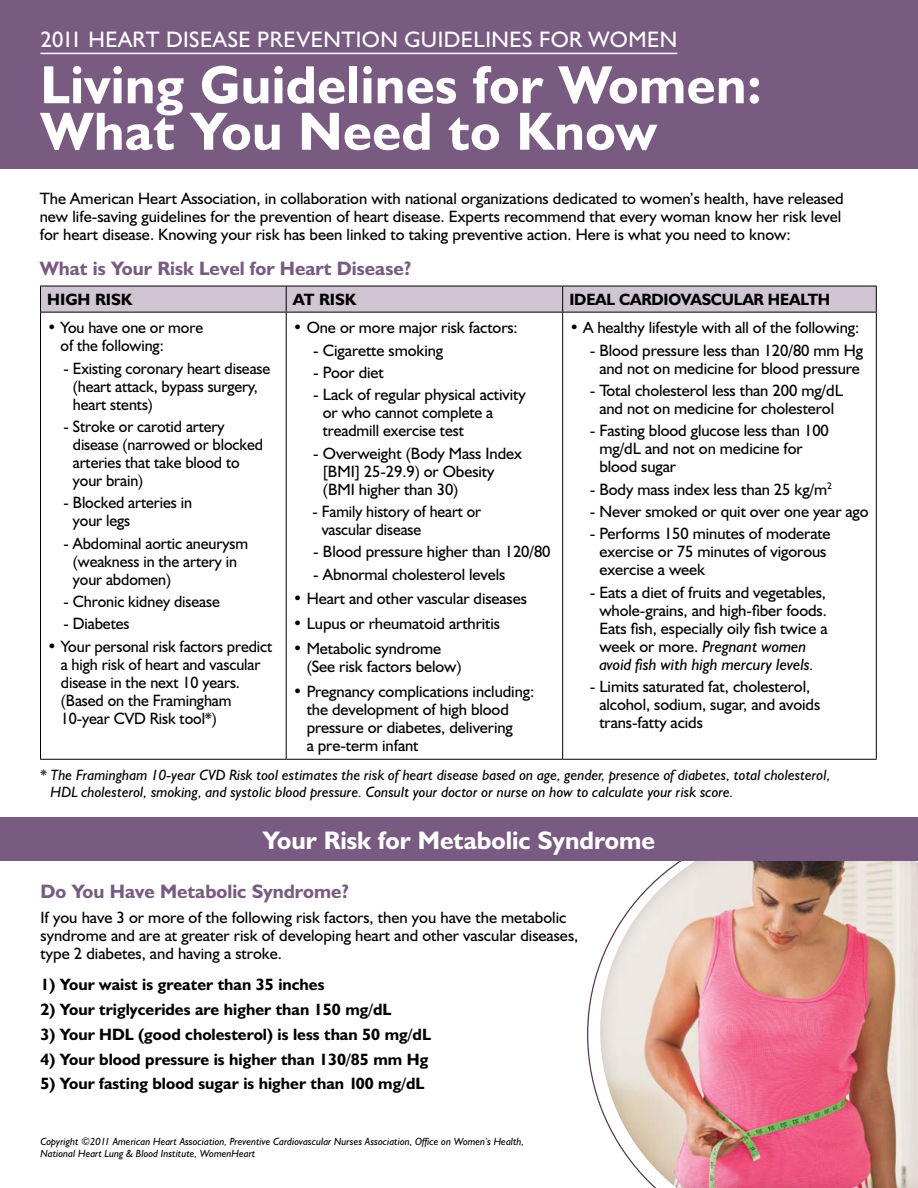
<style>
.page{position:relative;width:918px;height:1188px;background:#fff}
.page>*{position:absolute;margin:0;border:0;box-sizing:border-box;transform-origin:0 0}
.t1{font:700 54px/46.5px "Humanist 521 BT";letter-spacing:.01em;color:#fff}
.t2{font:700 25.5px "Humanist 521 BT";color:#fff}
.t3{font:22.5px "Humanist 521 BT";letter-spacing:.02em;color:#fff}
.t4{font:700 19.5px "Humanist 521 BT";color:#795b82}
.t5{font:16.5px/18px "Humanist 521 BT";letter-spacing:-.005em;color:#000}
.t6{font:700 16.5px "Humanist 521 BT";color:#000}
.t7{font:16.5px/18px "Humanist 521 BT";letter-spacing:-.005em;color:#000;scale:.96 1}
.t8{font:700 16.5px "Humanist 521 BT";color:#000;scale:.96 1}
.t9{font:italic 15px/16.5px "Humanist 521 BT";color:#000}
.t10{font:italic 10.5px/12px "Humanist 521 BT";color:#000}
.s1{font-style:italic}
</style>
<div class="page">
<div style="left:587px;top:827px;width:331px;height:361px;background:#938475;opacity:.35"></div>
<div style="left:0;top:0;width:918px;height:168px;background:#795b82"></div>
<hr style="left:40px;top:53px;width:637px;height:1px;background:#fff">
<svg style="left:40px;top:286px;width:837px;height:26px;background:#c7beca"></svg>
<hr style="left:40px;top:312px;width:246px;height:1px;background:#000">
<hr style="left:40px;top:313px;width:1px;height:446px;background:#000">
<hr style="left:286px;top:312px;width:277px;height:1px;background:#000">
<hr style="left:286px;top:313px;width:1px;height:446px;background:#000">
<hr style="left:563px;top:312px;width:314px;height:1px;background:#000">
<hr style="left:562px;top:313px;width:1px;height:446px;background:#000">
<hr style="left:876px;top:313px;width:1px;height:446px;background:#000">
<hr style="left:40px;top:759px;width:246px;height:1px;background:#000">
<hr style="left:286px;top:759px;width:277px;height:1px;background:#000">
<hr style="left:563px;top:759px;width:314px;height:1px;background:#000">
<div style="left:0;top:817px;width:918px;height:44px;background:#795b82"></div>
<h3 class="t3" style="left:40px;top:26px;width:638px">2011 Heart Disease Prevention Guidelines for women</h3>
<h1 class="t1" style="left:40px;top:60px;width:723px">Living Guidelines for Women:<br>What You Need to Know</h1>
<p class="t5" style="left:40px;top:189px;width:805px">The American Heart Association, in collaboration with national organizations dedicated to women’s health, have released new life-saving guidelines for the prevention of heart disease. Experts recommend that every woman know her risk level for heart disease. Knowing your risk has been linked to taking preventive action. Here is what you need to know:</p>
<p class="t4" style="left:40px;top:256px;width:373px">What is Your Risk Level for Heart Disease?</p>
<p class="t6" style="left:47px;top:289px;width:87px">HIGH RISK</p>
<p class="t6" style="left:293px;top:289px;width:65px">AT RISK</p>
<p class="t8" style="left:569px;top:289px;width:273px">IDEAL CARDIOVASCULAR HEALTH</p>
<p class="t5" style="left:61px;top:318px;width:144px;text-indent:-13px">• You have one or more of the following:</p>
<p class="t5" style="left:73px;top:359px;width:199px;text-indent:-9px">- Existing coronary heart disease (heart attack, bypass surgery, heart stents)</p>
<p class="t5" style="left:73px;top:417px;width:192px;text-indent:-9px">- Stroke or carotid artery disease (narrowed or blocked arteries that take blood to your brain)</p>
<p class="t5" style="left:73px;top:493px;width:121px;text-indent:-9px">- Blocked arteries in your legs</p>
<p class="t5" style="left:73px;top:534px;width:177px;text-indent:-9px">- Abdominal aortic aneurysm (weakness in the artery in your abdomen)</p>
<p class="t5" style="left:64px;top:592px;width:158px">- Chronic kidney disease</p>
<p class="t5" style="left:64px;top:614px;width:67px">- Diabetes</p>
<p class="t5" style="left:61px;top:637px;width:213px;text-indent:-14px">• Your personal risk factors predict a high risk of heart and vascular disease in the next 10 years. (Based on the Framingham<br>10-year CVD Risk tool*)</p>
<p class="t5" style="left:293px;top:318px;width:226px">• One or more major risk factors:</p>
<p class="t5" style="left:313px;top:341px;width:131px">- Cigarette smoking</p>
<p class="t5" style="left:313px;top:363px;width:72px">- Poor diet</p>
<p class="t5" style="left:323px;top:385px;width:204px;text-indent:-10px">- Lack of regular physical activity or who cannot complete a treadmill exercise test</p>
<p class="t5" style="left:323px;top:444px;width:201px;text-indent:-10px">- Overweight (Body Mass Index [BMI] 25-29.9) or Obesity<br>(BMI higher than 30)</p>
<p class="t7" style="left:322px;top:502px;width:168px;text-indent:-9px">- Family history of heart or vascular disease</p>
<p class="t5" style="left:313px;top:542px;width:239px">- Blood pressure higher than 120/80</p>
<p class="t5" style="left:313px;top:565px;width:194px">- Abnormal cholesterol levels</p>
<p class="t5" style="left:293px;top:589px;width:235px">• Heart and other vascular diseases</p>
<p class="t5" style="left:293px;top:614px;width:209px">• Lupus or rheumatoid arthritis</p>
<p class="t5" style="left:307px;top:639px;width:157px;text-indent:-14px">• Metabolic syndrome (See risk factors below)</p>
<p class="t5" style="left:307px;top:682px;width:229px;text-indent:-14px">• Pregnancy complications including: the development of high blood pressure or diabetes, delivering<br>a pre-term infant</p>
<p class="t5" style="left:569px;top:318px;width:291px">• A healthy lifestyle with all of the following:</p>
<p class="t5" style="left:590px;top:341px;width:275px;text-align:center">- Blood pressure less than 120/80 mm Hg and not on medicine for blood pressure</p>
<p class="t5" style="left:590px;top:381px;width:253px;text-align:center">- Total cholesterol less than 200 mg/dL and not on medicine for cholesterol</p>
<p class="t5" style="left:599px;top:421px;width:231px;text-indent:-10px">- Fasting blood glucose less than 100 mg/dL and not on medicine for blood sugar</p>
<p class="t5" style="left:590px;top:480px;width:244px">- Body mass index less than 25 kg/m<sup>2</sup></p>
<p class="t5" style="left:590px;top:502px;width:280px">- N ever smoked or quit over one year ago</p>
<p class="t5" style="left:599px;top:524px;width:233px;text-indent:-10px">- Performs 150 minutes of moderate exercise or 75 minutes of vigorous exercise a week</p>
<p class="t5" style="left:599px;top:583px;width:230px;text-indent:-10px">- Eats a diet of fruits and vegetables, whole-grains, and high-fiber foods.<br>Eats fish, especially oily fish twice a week or more. <span class="s1">Pregnant women avoid fish with high mercury levels.</span></p>
<p class="t5" style="left:599px;top:677px;width:222px;text-indent:-10px">- Limits saturated fat, cholesterol, alcohol, sodium, sugar, and avoids trans-fatty acids</p>
<p class="t9" style="left:51px;top:766px;width:782px;text-indent:-10px">* The Framingham 10-year CVD Risk tool estimates the risk of heart disease based on age, gender, presence of diabetes, total cholesterol,<br>HDL cholesterol, smoking, and systolic blood pressure. Consult your doctor or nurse on how to calculate your risk score.</p>
<h2 class="t2" style="left:263px;top:824px;width:394px">Your Risk for Metabolic Syndrome</h2>
<p class="t4" style="left:40px;top:879px;width:310px">Do You Have Metabolic Syndrome?</p>
<p class="t5" style="left:40px;top:908px;width:539px">If you have 3 or more of the following risk factors, then you have the metabolic syndrome and are at greater risk of developing heart and other vascular diseases, type 2 diabetes, and having a stroke.</p>
<p class="t6" style="left:40px;top:975px;width:286px">1) Your waist is greater than 35 inches</p>
<p class="t6" style="left:40px;top:999px;width:353px">2) Your triglycerides are higher than 150 mg/dL</p>
<p class="t6" style="left:40px;top:1024px;width:392px">3) Your HDL (good cholesterol) is less than 50 mg/dL</p>
<p class="t6" style="left:40px;top:1049px;width:389px">4) Your blood pressure is higher than 130/85 mm Hg</p>
<p class="t6" style="left:40px;top:1074px;width:385px">5) Your fasting blood sugar is higher than 100 mg/dL</p>
<p class="t10" style="left:40px;top:1135px;width:485px">Copyright ©2011 American Heart Association, Preventive Cardiovascular Nurses Association, Office on Women’s Health,<br>National Heart Lung &amp; Blood Institute, WomenHeart</p>
</div>
